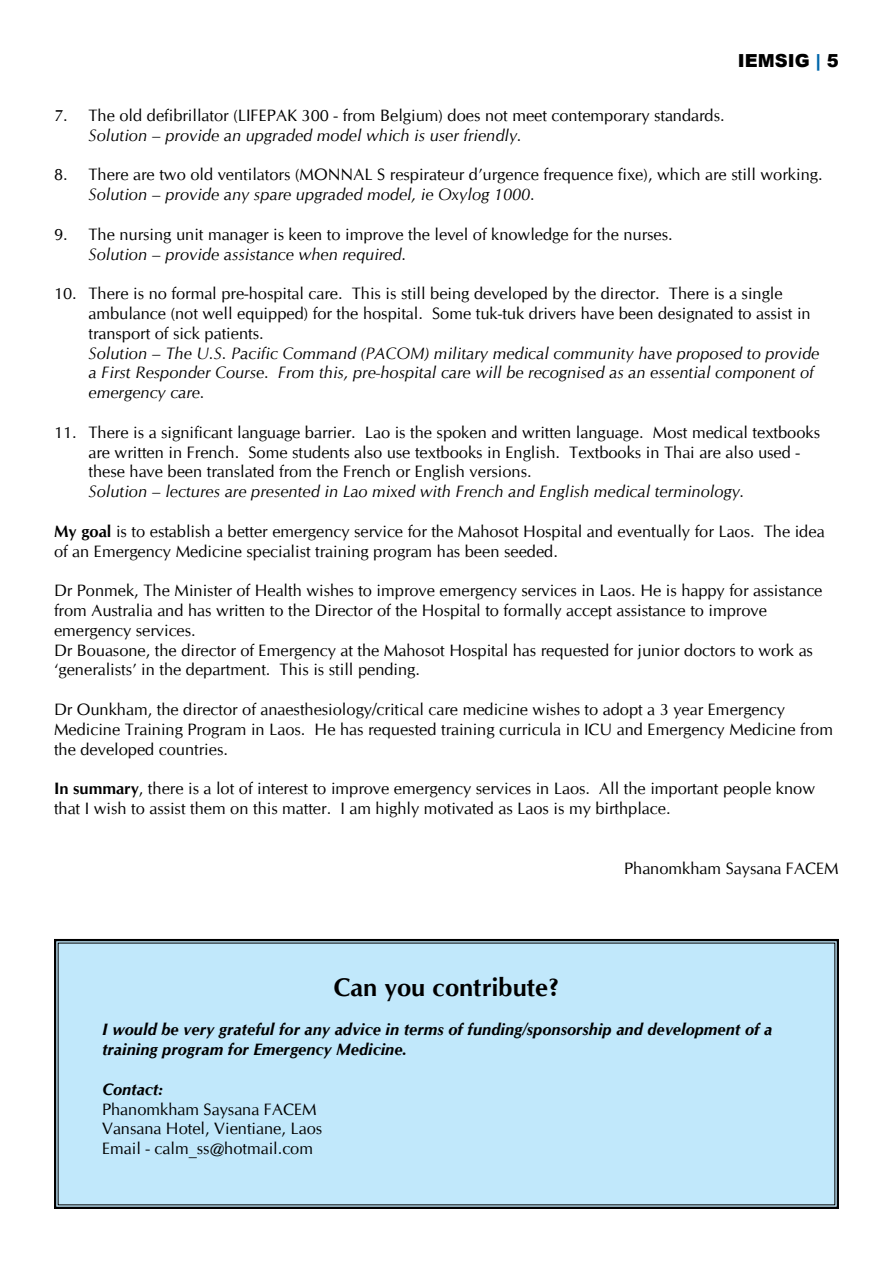
<style>
.page{position:relative;width:893px;height:1263px;background:#fff}
.page>*{position:absolute;margin:0;border:0;box-sizing:border-box;transform-origin:0 0}
.t1{font:700 25.5px "CG Omega";color:#000}
.t2{font:900 18px "Arial";color:#000}
.t3{font:16.5px/19.8px "CG Omega";color:#000}
.t4{font:italic 16.5px/19.8px "CG Omega";color:#000}
.t5{font:italic 700 16.5px/19.8px "CG Omega";color:#000}
.s1{color:#0067ab}
.s2{font-weight:700}
</style>
<div class="page">
<div style="left:54px;top:938px;width:785px;height:271px;background:#c1e8fb"></div>
<p class="t2" style="left:738px;top:47px;width:102px">IEMSIG <span class="s1">|</span> 5</p>
<p class="t3" style="left:54px;top:106px;width:672px">7. The old defibrillator (LIFEPAK 300 - from Belgium) does not meet contemporary standards.</p>
<p class="t4" style="left:89px;top:125px;width:435px">Solution – provide an upgraded model which is user friendly.</p>
<p class="t3" style="left:54px;top:165px;width:770px">8. There are two old ventilators (MONNAL S respirateur d’urgence frequence fixe), which are still working.</p>
<p class="t4" style="left:89px;top:185px;width:448px">Solution – provide any spare upgraded model, ie Oxylog 1000.</p>
<p class="t3" style="left:54px;top:224px;width:620px">9. The nursing unit manager is keen to improve the level of knowledge for the nurses.</p>
<p class="t4" style="left:89px;top:244px;width:319px">Solution – provide assistance when required.</p>
<p class="t3" style="left:89px;top:284px;width:724px;text-indent:-35px">10. There is no formal pre-hospital care. This is still being developed by the director. There is a single ambulance (not well equipped) for the hospital. Some tuk-tuk drivers have been designated to assist in transport of sick patients.</p>
<p class="t4" style="left:89px;top:343px;width:732px">Solution – The U.S. Pacific Command (PACOM) military medical community have proposed to provide a First Responder Course. From this, pre-hospital care will be recognised as an essential component of emergency care.</p>
<p class="t3" style="left:89px;top:422px;width:733px;text-indent:-35px">11. There is a significant language barrier. Lao is the spoken and written language. Most medical textbooks are written in French. Some students also use textbooks in English. Textbooks in Thai are also used - these have been translated from the French or English versions.</p>
<p class="t4" style="left:89px;top:482px;width:657px">Solution – lectures are presented in Lao mixed with French and English medical terminology.</p>
<p class="t3" style="left:54px;top:521px;width:772px"><span class="s2">My goal</span> is to establish a better emergency service for the Mahosot Hospital and eventually for Laos. The idea of an Emergency Medicine specialist training program has been seeded.</p>
<p class="t3" style="left:54px;top:581px;width:770px">Dr Ponmek, The Minister of Health wishes to improve emergency services in Laos. He is happy for assistance from Australia and has written to the Director of the Hospital to formally accept assistance to improve emergency services.<br>Dr Bouasone, the director of Emergency at the Mahosot Hospital has requested for junior doctors to work as ‘generalists’ in the department. This is still pending.</p>
<p class="t3" style="left:54px;top:700px;width:781px">Dr Ounkham, the director of anaesthesiology/critical care medicine wishes to adopt a 3 year Emergency<br>Medicine Training Program in Laos. He has requested training curricula in ICU and Emergency Medicine from the developed countries.</p>
<p class="t3" style="left:54px;top:779px;width:763px"><span class="s2">In summary</span>, there is a lot of interest to improve emergency services in Laos. All the important people know that I wish to assist them on this matter. I am highly motivated as Laos is my birthplace.</p>
<p class="t3" style="left:624px;top:858px;width:216px">Phanomkham Saysana FACEM</p>
<h1 class="t1" style="left:334px;top:971px;width:227px">Can you contribute?</h1>
<p class="t5" style="left:102px;top:1020px;width:672px">I would be very grateful for any advice in terms of funding/sponsorship and development of a training program for Emergency Medicine.</p>
<p class="t5" style="left:102px;top:1079px;width:62px">Contact:</p>
<p class="t3" style="left:102px;top:1099px;width:222px">Phanomkham Saysana FACEM<br>Vansana Hotel, Vientiane, Laos<br>Email - calm_ss@hotmail.com</p>
</div>
